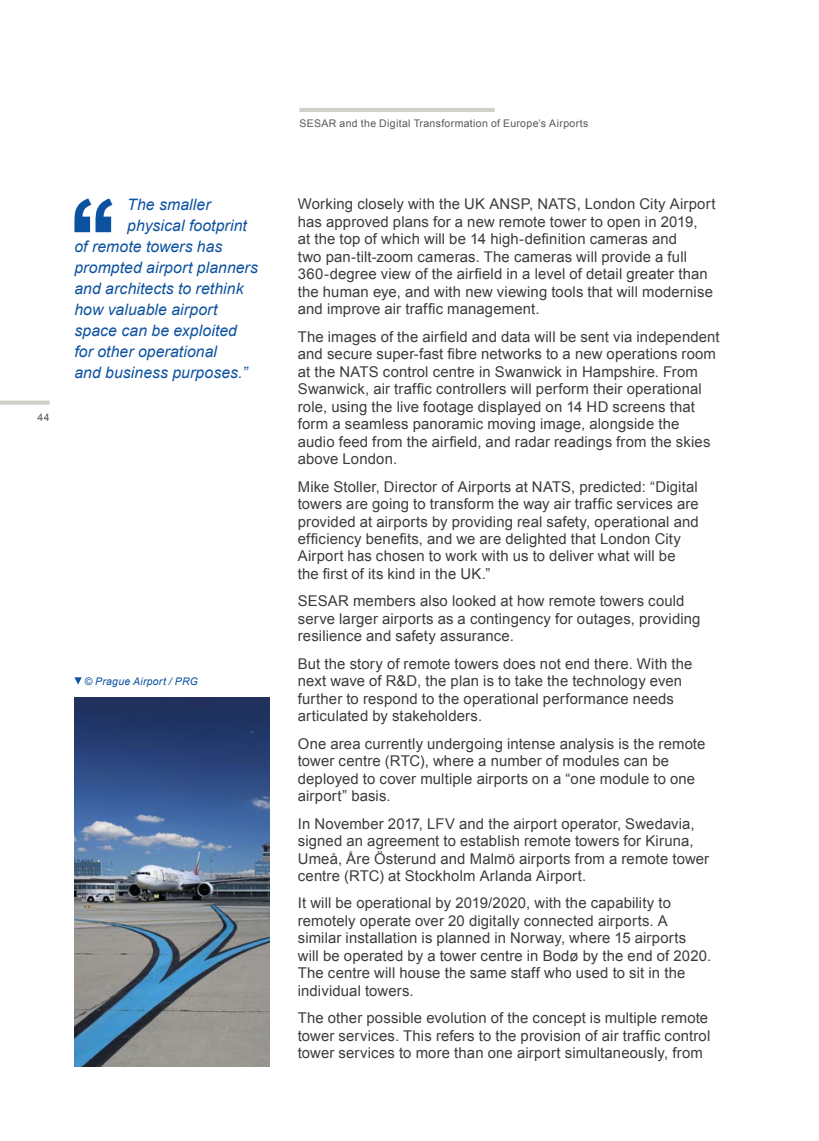
<style>
.page{position:relative;width:819px;height:1141px;background:#fff}
.page>*{position:absolute;margin:0;border:0;box-sizing:border-box;transform-origin:0 0}
.t1{font:italic 15.75px "Arial";letter-spacing:.005em;color:#0d52a0}
.t2{font:14.88px/17.5px "Arial";letter-spacing:.01em;color:#3c3c3b}
.t3{font:10.5px "Arial";letter-spacing:.035em;color:#575754}
.t4{font:italic 10.5px "Arial";letter-spacing:.02em;color:#0d52a0}
</style>
<div class="page">
<svg style="left:0;top:401px;width:50px;height:4px"></svg>
<hr style="left:299px;top:108px;width:195px;height:4px;background:#d0cfc9">
<img style="left:74px;top:697px;width:196px;height:370px">
<svg style="left:74px;top:677px;width:8px;height:8px"></svg>
<svg style="left:74px;top:198px;width:38px;height:34px"></svg>
<p class="t3" style="left:38px;top:410px;width:14px">44</p>
<p class="t1" style="left:127px;top:194px;width:85px">The smaller</p>
<p class="t1" style="left:127px;top:215px;width:121px">physical footprint</p>
<p class="t1" style="left:74px;top:236px;width:149px">of remote towers has</p>
<p class="t1" style="left:74px;top:257px;width:185px">prompted airport planners</p>
<p class="t1" style="left:74px;top:278px;width:171px">and architects to rethink</p>
<p class="t1" style="left:74px;top:299px;width:145px">how valuable airport</p>
<p class="t1" style="left:74px;top:320px;width:164px">space can be exploited</p>
<p class="t1" style="left:74px;top:341px;width:144px">for other operational</p>
<p class="t1" style="left:74px;top:362px;width:174px">and business purposes.”</p>
<p class="t4" style="left:85px;top:674px;width:115px">© Prague Airport / PRG</p>
<p class="t3" style="left:299px;top:117px;width:290px">SESAR and the Digital Transformation of Europe’s Airports</p>
<p class="t2" style="left:298px;top:195px;width:419px">Working closely with the UK ANSP, NATS, London City Airport has approved plans for a new remote tower to open in 2019,<br>at the top of which will be 14 high-definition cameras and<br>two pan-tilt-zoom cameras. The cameras will provide a full 360-degree view of the airfield in a level of detail greater than the human eye, and with new viewing tools that will modernise and improve air traffic management.</p>
<p class="t2" style="left:298px;top:328px;width:423px">The images of the airfield and data will be sent via independent and secure super-fast fibre networks to a new operations room at the NATS control centre in Swanwick in Hampshire. From Swanwick, air traffic controllers will perform their operational role, using the live footage displayed on 14 HD screens that form a seamless panoramic moving image, alongside the audio feed from the airfield, and radar readings from the skies above London.</p>
<p class="t2" style="left:298px;top:478px;width:402px">Mike Stoller, Director of Airports at NATS, predicted: “Digital towers are going to transform the way air traffic services are provided at airports by providing real safety, operational and efficiency benefits, and we are delighted that London City Airport has chosen to work with us to deliver what will be the first of its kind in the UK.”</p>
<p class="t2" style="left:298px;top:593px;width:404px">SESAR members also looked at how remote towers could serve larger airports as a contingency for outages, providing resilience and safety assurance.</p>
<p class="t2" style="left:298px;top:655px;width:396px">But the story of remote towers does not end there. With the next wave of R&amp;D, the plan is to take the technology even further to respond to the operational performance needs articulated by stakeholders.</p>
<p class="t2" style="left:298px;top:735px;width:409px">One area currently undergoing intense analysis is the remote tower centre (RTC), where a number of modules can be deployed to cover multiple airports on a “one module to one airport” basis.</p>
<p class="t2" style="left:298px;top:815px;width:413px">In November 2017, LFV and the airport operator, Swedavia, signed an agreement to establish remote towers for Kiruna, Umeå, Åre Österund and Malmö airports from a remote tower centre (RTC) at Stockholm Arlanda Airport.</p>
<p class="t2" style="left:298px;top:895px;width:415px">It will be operational by 2019/2020, with the capability to remotely operate over 20 digitally connected airports. A similar installation is planned in Norway, where 15 airports<br>will be operated by a tower centre in Bodø by the end of 2020.<br>The centre will house the same staff who used to sit in the individual towers.</p>
<p class="t2" style="left:298px;top:1010px;width:414px">The other possible evolution of the concept is multiple remote tower services. This refers to the provision of air traffic control tower services to more than one airport simultaneously, from</p>
</div>
